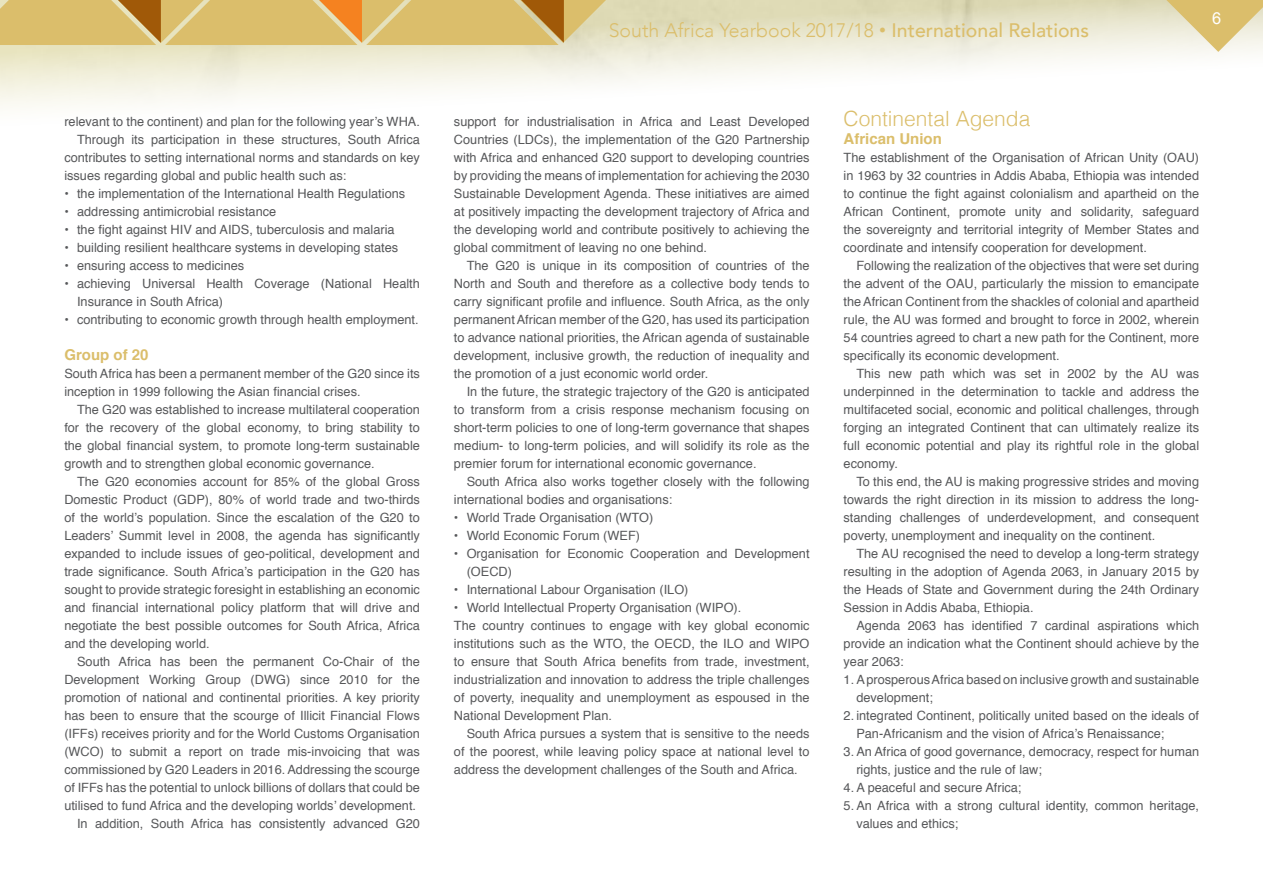
<style>
.page{position:relative;width:1263px;height:893px;background:#fff}
.page>*{position:absolute;margin:0;border:0;box-sizing:border-box;transform-origin:0 0}
.body_copy{font:300 21px "Helvetica";color:#dbbe6b}
.t1{font:300 19.5px "Avenir";color:#dbbe6b}
.t2{font:16.5px "Arial";color:#fff}
.body_copy-2{font:700 15px "Helvetica";color:#dbbe6b}
.body_copy-3{font:12.75px/18px "Helvetica";color:#57585a;text-align:justify}
.s1{font-family:"Arial";font-weight:400}
.s2{font-weight:500}
</style>
<div class="page">
<svg style="left:1122px;top:0;width:141px;height:52px;background:#e6dbb2"></svg>
<svg style="left:0;top:0;width:659px;height:45px;background:#d9ba6f"></svg>
<p class="body_copy-3" style="left:64px;top:113px;width:357px">relevant to the continent) and plan for the following year’s WHA.</p>
<p class="body_copy-3" style="left:64px;top:131px;width:357px;text-indent:13px">Through its participation in these structures, South Africa contributes to setting international norms and standards on key issues regarding global and public health such as:</p>
<p class="body_copy-3" style="left:64px;top:185px;width:342px">• the implementation of the International Health Regulations</p>
<p class="body_copy-3" style="left:64px;top:203px;width:213px">• addressing antimicrobial resistance</p>
<p class="body_copy-3" style="left:64px;top:221px;width:332px">• the fight against HIV and AIDS, tuberculosis and malaria</p>
<p class="body_copy-3" style="left:64px;top:239px;width:335px">• building resilient healthcare systems in developing states</p>
<p class="body_copy-3" style="left:64px;top:257px;width:181px">• ensuring access to medicines</p>
<p class="body_copy-3" style="left:77px;top:275px;width:344px;text-indent:-13px">• achieving Universal Health Coverage (National Health<br>Insurance in South Africa)</p>
<p class="body_copy-3" style="left:64px;top:311px;width:356px">• contributing to economic growth through health employment.</p>
<p class="body_copy-2" style="left:64px;top:343px;width:86px">Group of 20</p>
<p class="body_copy-3" style="left:64px;top:365px;width:357px">South Africa has been a permanent member of the G20 since its inception in 1999 following the Asian financial crises.</p>
<p class="body_copy-3" style="left:64px;top:401px;width:357px;text-indent:13px">The G20 was established to increase multilateral cooperation for the recovery of the global economy, to bring stability to the global financial system, to promote long-term sustainable growth and to strengthen global economic governance.</p>
<p class="body_copy-3" style="left:64px;top:473px;width:357px;text-indent:13px">The G20 economies account for 85% of the global Gross Domestic Product (GDP), 80% of world trade and two-thirds of the world’s population. Since the escalation of the G20 to Leaders’ Summit level in 2008, the agenda has significantly expanded to include issues of geo-political, development and trade significance. South Africa’s participation in the G20 has sought to provide strategic foresight in establishing an economic and financial international policy platform that will drive and negotiate the best possible outcomes for South Africa, Africa and the developing world.</p>
<p class="body_copy-3" style="left:64px;top:653px;width:357px;text-indent:13px">South Africa has been the permanent Co-Chair of the Development Working Group (DWG) since 2010 for the promotion of national and continental priorities. A key priority has been to ensure that the scourge of Illicit Financial Flows (IFFs) receives priority and for the World Customs Organisation (WCO) to submit a report on trade mis-invoicing that was commissioned by G20 Leaders in 2016. Addressing the scourge of IFFs has the potential to unlock billions of dollars that could be utilised to fund Africa and the developing worlds’ development.</p>
<p class="body_copy-3" style="left:77px;top:815px;width:344px">In addition, South Africa has consistently advanced G20</p>
<h2 class="t1" style="left:609px;top:19px;width:482px">South Africa Yearbook 2017/18 <span class="s1">•</span> <span class="s2">International Relations</span></h2>
<p class="t2" style="left:1212px;top:7px;width:11px">6</p>
<p class="body_copy-3" style="left:454px;top:113px;width:357px">support for industrialisation in Africa and Least Developed Countries (LDCs), the implementation of the G20 Partnership with Africa and enhanced G20 support to developing countries by providing the means of implementation for achieving the 2030<br>Sustainable Development Agenda. These initiatives are aimed at positively impacting the development trajectory of Africa and the developing world and contribute positively to achieving the global commitment of leaving no one behind.</p>
<p class="body_copy-3" style="left:454px;top:257px;width:357px;text-indent:13px">The G20 is unique in its composition of countries of the North and South and therefore as a collective body tends to carry significant profile and influence. South Africa, as the only permanent African member of the G20, has used its participation to advance national priorities, the African agenda of sustainable development, inclusive growth, the reduction of inequality and the promotion of a just economic world order.</p>
<p class="body_copy-3" style="left:454px;top:383px;width:357px;text-indent:13px">In the future, the strategic trajectory of the G20 is anticipated to transform from a crisis response mechanism focusing on short-term policies to one of long-term governance that shapes medium- to long-term policies, and will solidify its role as the premier forum for international economic governance.</p>
<p class="body_copy-3" style="left:454px;top:473px;width:357px;text-indent:13px">South Africa also works together closely with the following international bodies and organisations:</p>
<p class="body_copy-3" style="left:454px;top:509px;width:201px">• World Trade Organisation (WTO)</p>
<p class="body_copy-3" style="left:454px;top:527px;width:188px">• World Economic Forum (WEF)</p>
<p class="body_copy-3" style="left:467px;top:545px;width:344px;text-indent:-13px">• Organisation for Economic Cooperation and Development (OECD)</p>
<p class="body_copy-3" style="left:454px;top:581px;width:236px">• International Labour Organisation (ILO)</p>
<p class="body_copy-3" style="left:454px;top:599px;width:289px">• World Intellectual Property Organisation (WIPO).</p>
<p class="body_copy-3" style="left:454px;top:617px;width:357px">The country continues to engage with key global economic institutions such as the WTO, the OECD, the ILO and WIPO to ensure that South Africa benefits from trade, investment, industrialization and innovation to address the triple challenges of poverty, inequality and unemployment as espoused in the National Development Plan.</p>
<p class="body_copy-3" style="left:454px;top:725px;width:357px;text-indent:13px">South Africa pursues a system that is sensitive to the needs of the poorest, while leaving policy space at national level to address the development challenges of the South and Africa.</p>
<p class="body_copy" style="left:843px;top:101px;width:188px">Continental Agenda</p>
<p class="body_copy-2" style="left:843px;top:127px;width:100px">African Union</p>
<p class="body_copy-3" style="left:843px;top:149px;width:357px">The establishment of the Organisation of African Unity (OAU) in 1963 by 32 countries in Addis Ababa, Ethiopia was intended to continue the fight against colonialism and apartheid on the African Continent, promote unity and solidarity, safeguard the sovereignty and territorial integrity of Member States and coordinate and intensify cooperation for development.</p>
<p class="body_copy-3" style="left:843px;top:257px;width:357px;text-indent:13px">Following the realization of the objectives that were set during the advent of the OAU, particularly the mission to emancipate the African Continent from the shackles of colonial and apartheid rule, the AU was formed and brought to force in 2002, wherein 54 countries agreed to chart a new path for the Continent, more specifically its economic development.</p>
<p class="body_copy-3" style="left:843px;top:365px;width:357px;text-indent:13px">This new path which was set in 2002 by the AU was underpinned in the determination to tackle and address the multifaceted social, economic and political challenges, through forging an integrated Continent that can ultimately realize its full economic potential and play its rightful role in the global economy.</p>
<p class="body_copy-3" style="left:843px;top:473px;width:357px;text-indent:13px">To this end, the AU is making progressive strides and moving towards the right direction in its mission to address the long&shy;standing challenges of underdevelopment, and consequent poverty, unemployment and inequality on the continent.</p>
<p class="body_copy-3" style="left:843px;top:545px;width:357px;text-indent:13px">The AU recognised the need to develop a long-term strategy resulting in the adoption of Agenda 2063, in January 2015 by the Heads of State and Government during the 24th Ordinary Session in Addis Ababa, Ethiopia.</p>
<p class="body_copy-3" style="left:843px;top:617px;width:357px;text-indent:13px">Agenda 2063 has identified 7 cardinal aspirations which provide an indication what the Continent should achieve by the year 2063:</p>
<p class="body_copy-3" style="left:856px;top:671px;width:344px;text-indent:-13px">1. A prosperous Africa based on inclusive growth and sustainable development;</p>
<p class="body_copy-3" style="left:856px;top:707px;width:344px;text-indent:-13px">2. integrated Continent, politically united based on the ideals of<br>Pan-Africanism and the vision of Africa’s Renaissance;</p>
<p class="body_copy-3" style="left:856px;top:743px;width:344px;text-indent:-13px">3. An Africa of good governance, democracy, respect for human rights, justice and the rule of law;</p>
<p class="body_copy-3" style="left:843px;top:779px;width:179px">4. A peaceful and secure Africa;</p>
<p class="body_copy-3" style="left:856px;top:797px;width:344px;text-indent:-13px">5. An Africa with a strong cultural identity, common heritage, values and ethics;</p>
</div>
